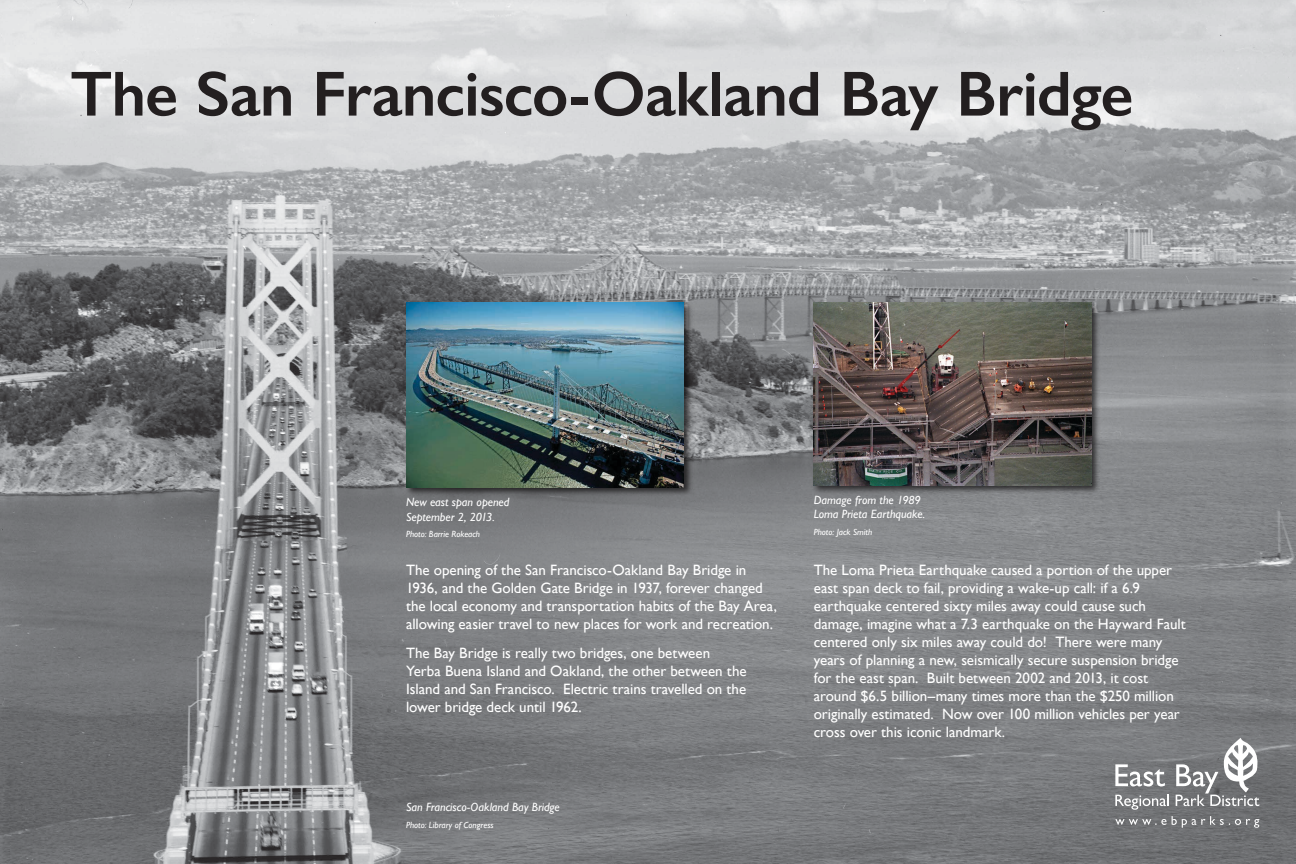
<style>
.page{position:relative;width:1296px;height:864px;background:#fff}
.page>*{position:absolute;margin:0;border:0;box-sizing:border-box;transform-origin:0 0}
.t1{font:600 64px "Gill Sans";letter-spacing:-.015em;color:#231f20}
.t2{font:15px/18px "Gill Sans";letter-spacing:-.005em;color:#fff}
.t3{font:italic 12px/14.4px "Gill Sans";letter-spacing:-.005em;color:#fff}
.t4{font:italic 9px "Gill Sans";color:#fff}
</style>
<div class="page">
<img style="left:0;top:425px;width:1296px;height:439px">
<svg style="left:0;top:0;width:1296px;height:425px;background:#b1b3b4"></svg>
<svg style="left:1115px;top:816px;width:144px;height:12px;background:#818285"></svg>
<svg style="left:1115px;top:764px;width:50px;height:22px"></svg>
<svg style="left:1115px;top:795px;width:54px;height:15px"></svg>
<svg style="left:1176px;top:738px;width:83px;height:68px"></svg>
<img style="left:402px;top:299px;width:293px;height:200px">
<img style="left:406px;top:303px;width:278px;height:184px">
<img style="left:810px;top:299px;width:292px;height:197px">
<img style="left:814px;top:303px;width:277px;height:182px">
<h1 class="t1" style="left:70px;top:55px;width:1065px">The San Francisco-Oakland Bay Bridge</h1>
<p class="t3" style="left:406px;top:495px;width:105px">New east span opened<br>September 2, 2013.</p>
<p class="t4" style="left:406px;top:529px;width:76px">Photo: Barrie Rokeach</p>
<p class="t2" style="left:406px;top:561px;width:372px">The opening of the San Francisco-Oakland Bay Bridge in 1936, and the Golden Gate Bridge in 1937, forever changed the local economy and transportation habits of the Bay Area, allowing easier travel to new places for work and recreation.</p>
<p class="t2" style="left:406px;top:644px;width:342px">The Bay Bridge is really two bridges, one between Yerba Buena Island and Oakland, the other between the Island and San Francisco. Electric trains travelled on the lower bridge deck until 1962.</p>
<p class="t3" style="left:406px;top:800px;width:155px">San Francisco-Oakland Bay Bridge</p>
<p class="t4" style="left:406px;top:820px;width:89px">Photo: Library of Congress</p>
<p class="t3" style="left:814px;top:493px;width:113px">Damage from the 1989<br>Loma Prieta Earthquake.</p>
<p class="t4" style="left:814px;top:527px;width:60px">Photo: Jack Smith</p>
<p class="t2" style="left:814px;top:561px;width:373px">The Loma Prieta Earthquake caused a portion of the upper east span deck to fail, providing a wake-up call: if a 6.9 earthquake centered sixty miles away could cause such damage, imagine what a 7.3 earthquake on the Hayward Fault centered only six miles away could do! There were many years of planning a new, seismically secure suspension bridge for the east span. Built between 2002 and 2013, it cost around $6.5 billion–many times more than the $250 million originally estimated. Now over 100 million vehicles per year cross over this iconic landmark.</p>
</div>
